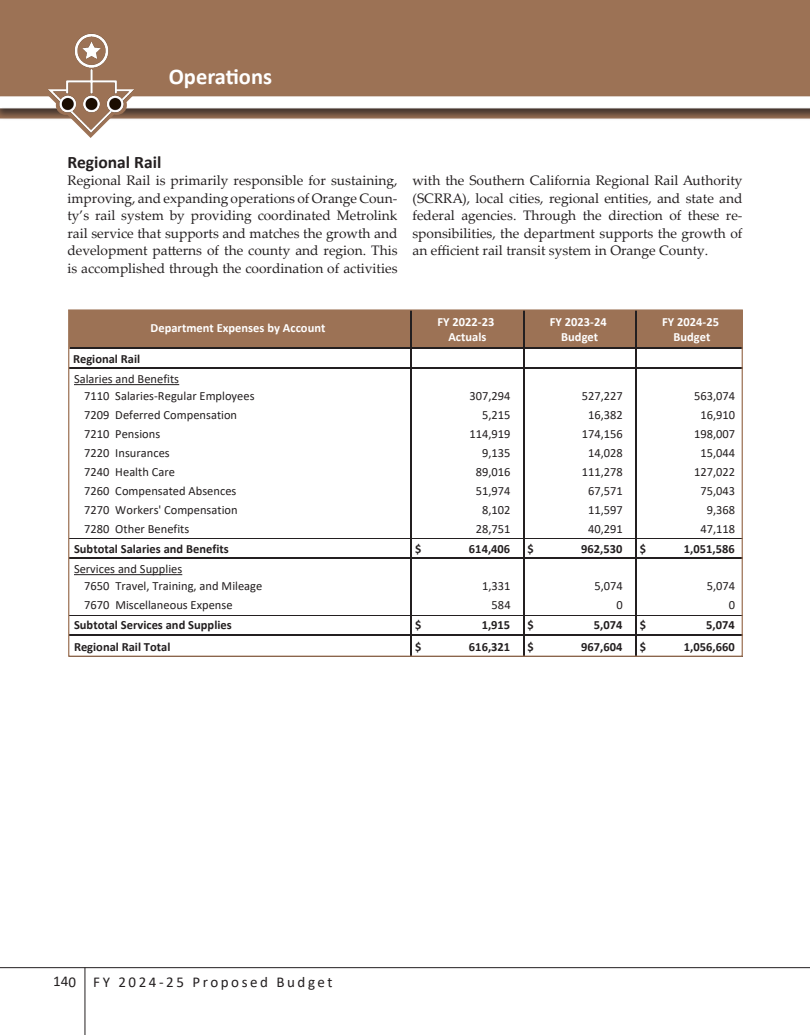
<style>
.page{position:relative;width:810px;height:1035px;background:#fff}
.page>*{position:absolute;margin:0;border:0;box-sizing:border-box;transform-origin:0 0}
.t1{font:700 22.5px "Calibri";color:#fff}
.Header_A{font:700 17.5px "Calibri";color:#231f20}
.t2{font:15px "Calibri";letter-spacing:.17em;color:#231f20}
.Body_Text{font:13.75px/17.5px "Palatino Linotype";color:#231f20;text-align:justify}
.t3{font:12.5px/20.6px "Calibri";letter-spacing:.005em;color:#231f20}
.t4{font:700 12.5px "Calibri";color:#231f20}
.t5{font:700 12.5px/15.2px "Calibri";letter-spacing:.005em;color:#fff;text-align:center}
.s1{font-weight:700}
</style>
<div class="page">
<hr style="left:85px;top:968px;width:1px;height:67px;background:#231f20">
<hr style="left:0;top:967px;width:810px;height:1px;background:#231f20">
<svg style="left:0;top:0;width:810px;height:138px"></svg>
<img style="left:32px;top:29px;width:115px;height:107px">
<div style="left:69px;top:310px;width:673px;height:39px;background:#9c7255"></div>
<hr style="left:411px;top:310px;width:1px;height:37px;background:#231f20">
<hr style="left:523px;top:310px;width:1px;height:37px;background:#231f20">
<hr style="left:635px;top:310px;width:2px;height:37px;background:#231f20">
<hr style="left:70px;top:347px;width:672px;height:1px;background:#231f20">
<hr style="left:635px;top:349px;width:2px;height:20px;background:#231f20">
<hr style="left:69px;top:368px;width:673px;height:1px;background:#231f20">
<hr style="left:74px;top:384px;width:105px;height:1px;background:#231f20">
<svg style="left:635px;top:369px;width:2px;height:169px"></svg>
<hr style="left:635px;top:538px;width:2px;height:20px;background:#231f20">
<hr style="left:69px;top:558px;width:673px;height:1px;background:#231f20">
<hr style="left:69px;top:538px;width:673px;height:1px;background:#231f20">
<hr style="left:74px;top:574px;width:108px;height:1px;background:#231f20">
<svg style="left:635px;top:559px;width:2px;height:56px"></svg>
<hr style="left:635px;top:615px;width:2px;height:20px;background:#231f20">
<hr style="left:69px;top:634px;width:673px;height:1px;background:#231f20">
<hr style="left:69px;top:615px;width:673px;height:1px;background:#231f20">
<svg style="left:411px;top:349px;width:1px;height:306px"></svg>
<svg style="left:523px;top:349px;width:1px;height:306px"></svg>
<svg style="left:635px;top:637px;width:2px;height:18px"></svg>
<h1 class="t1" style="left:169px;top:61px;width:105px">Operations</h1>
<p class="Header_A" style="left:68px;top:149px;width:95px">Regional Rail</p>
<p class="Body_Text" style="left:68px;top:171px;width:332px">Regional Rail is primarily responsible for sustaining, improving, and expanding operations of Orange Coun&shy;ty’s rail system by providing coordinated Metrolink rail service that supports and matches the growth and development patterns of the county and region. This is accomplished through the coordination of activities</p>
<p class="Body_Text" style="left:412px;top:171px;width:332px">with the Southern California Regional Rail Authority (SCRRA), local cities, regional entities, and state and federal agencies. Through the direction of these re&shy;sponsibilities, the department supports the growth of an efficient rail transit system in Orange County.</p>
<p class="t5" style="left:437px;top:314px;width:59px">FY 2022-23<br>Actuals</p>
<p class="t5" style="left:550px;top:314px;width:59px">FY 2023-24<br>Budget</p>
<p class="t5" style="left:662px;top:314px;width:59px">FY 2024-25<br>Budget</p>
<p class="t5" style="left:151px;top:320px;width:176px">Department Expenses by Account</p>
<p class="t3" style="left:73px;top:348px;width:108px"><span class="s1">Regional Rail<br></span>Salaries and Benefits</p>
<p class="t3" style="left:84px;top:386px;width:172px">7110 Salaries-Regular Employees</p>
<p class="t3" style="left:469px;top:386px;width:43px">307,294</p>
<p class="t3" style="left:582px;top:386px;width:43px">527,227</p>
<p class="t3" style="left:694px;top:386px;width:43px">563,074</p>
<p class="t3" style="left:84px;top:405px;width:154px">7209 Deferred Compensation</p>
<p class="t3" style="left:482px;top:405px;width:30px">5,215</p>
<p class="t3" style="left:588px;top:405px;width:36px">16,382</p>
<p class="t3" style="left:700px;top:405px;width:36px">16,910</p>
<p class="t3" style="left:84px;top:423px;width:77px">7210 Pensions</p>
<p class="t3" style="left:469px;top:423px;width:43px">114,919</p>
<p class="t3" style="left:582px;top:423px;width:43px">174,156</p>
<p class="t3" style="left:694px;top:423px;width:43px">198,007</p>
<p class="t3" style="left:84px;top:442px;width:87px">7220 Insurances</p>
<p class="t3" style="left:482px;top:442px;width:30px">9,135</p>
<p class="t3" style="left:588px;top:442px;width:36px">14,028</p>
<p class="t3" style="left:700px;top:442px;width:36px">15,044</p>
<p class="t3" style="left:84px;top:461px;width:92px">7240 Health Care</p>
<p class="t3" style="left:476px;top:461px;width:36px">89,016</p>
<p class="t3" style="left:582px;top:461px;width:43px">111,278</p>
<p class="t3" style="left:694px;top:461px;width:43px">127,022</p>
<p class="t3" style="left:84px;top:480px;width:154px">7260 Compensated Absences</p>
<p class="t3" style="left:476px;top:480px;width:36px">51,974</p>
<p class="t3" style="left:588px;top:480px;width:36px">67,571</p>
<p class="t3" style="left:700px;top:480px;width:36px">75,043</p>
<p class="t3" style="left:84px;top:499px;width:155px">7270 Workers' Compensation</p>
<p class="t3" style="left:482px;top:499px;width:30px">8,102</p>
<p class="t3" style="left:588px;top:499px;width:36px">11,597</p>
<p class="t3" style="left:707px;top:499px;width:30px">9,368</p>
<p class="t3" style="left:84px;top:518px;width:107px">7280 Other Benefits</p>
<p class="t3" style="left:476px;top:518px;width:36px">28,751</p>
<p class="t3" style="left:588px;top:518px;width:36px">40,291</p>
<p class="t3" style="left:700px;top:518px;width:36px">47,118</p>
<p class="t4" style="left:74px;top:540px;width:156px">Subtotal Salaries and Benefits</p>
<p class="t4" style="left:415px;top:540px;width:8px">$</p>
<p class="t4" style="left:469px;top:540px;width:43px">614,406</p>
<p class="t4" style="left:527px;top:540px;width:8px">$</p>
<p class="t4" style="left:581px;top:540px;width:43px">962,530</p>
<p class="t4" style="left:640px;top:540px;width:8px">$</p>
<p class="t4" style="left:684px;top:540px;width:52px">1,051,586</p>
<p class="t3" style="left:84px;top:560px;width:180px;line-height:17.2px;text-indent:-10px">Services and Supplies<br>7650 Travel, Training, and Mileage</p>
<p class="t3" style="left:482px;top:576px;width:30px">1,331</p>
<p class="t3" style="left:594px;top:576px;width:30px">5,074</p>
<p class="t3" style="left:707px;top:576px;width:30px">5,074</p>
<p class="t3" style="left:84px;top:595px;width:150px">7670 Miscellaneous Expense</p>
<p class="t3" style="left:492px;top:595px;width:21px">584</p>
<p class="t3" style="left:617px;top:595px;width:8px">0</p>
<p class="t3" style="left:729px;top:595px;width:8px">0</p>
<p class="t4" style="left:74px;top:616px;width:159px">Subtotal Services and Supplies</p>
<p class="t4" style="left:415px;top:616px;width:8px">$</p>
<p class="t4" style="left:482px;top:616px;width:30px">1,915</p>
<p class="t4" style="left:527px;top:616px;width:8px">$</p>
<p class="t4" style="left:594px;top:616px;width:30px">5,074</p>
<p class="t4" style="left:640px;top:616px;width:8px">$</p>
<p class="t4" style="left:706px;top:616px;width:30px">5,074</p>
<p class="t4" style="left:74px;top:638px;width:98px">Regional Rail Total</p>
<p class="t4" style="left:415px;top:638px;width:8px">$</p>
<p class="t4" style="left:469px;top:638px;width:43px">616,321</p>
<p class="t4" style="left:527px;top:638px;width:8px">$</p>
<p class="t4" style="left:581px;top:638px;width:43px">967,604</p>
<p class="t4" style="left:640px;top:638px;width:8px">$</p>
<p class="t4" style="left:684px;top:638px;width:52px">1,056,660</p>
<p class="t2" style="left:53px;top:972px;width:281px">140 FY 2024-25 Proposed Budget</p>
</div>
